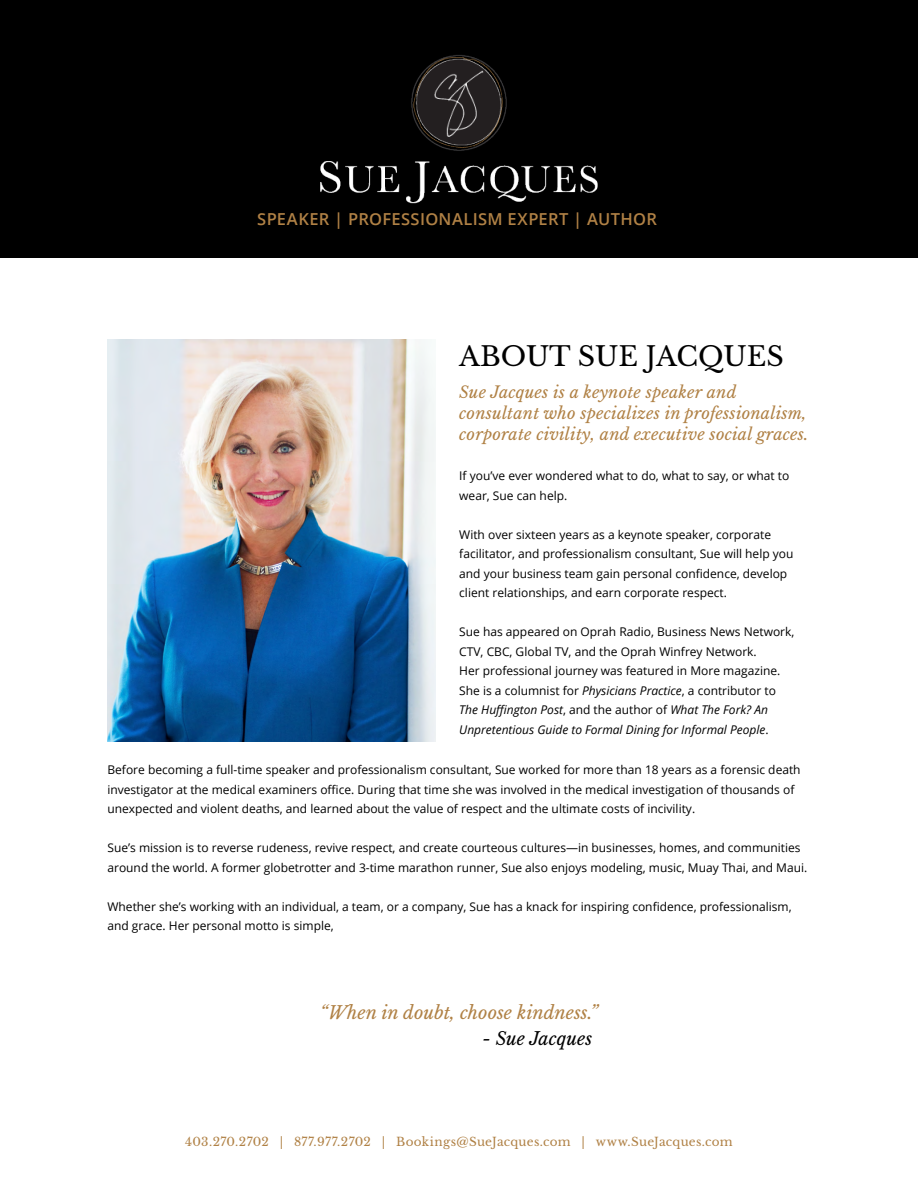
<style>
.page{position:relative;width:918px;height:1188px;background:#fff}
.page>*{position:absolute;margin:0;border:0;box-sizing:border-box;transform-origin:0 0}
.t1{font:27px "Libre Baskerville";color:#000}
.t2{font:italic 18px "Libre Baskerville";color:#b08145}
.t3{font:italic 18px "Libre Baskerville";color:#000}
.t4{font:600 16.5px "Open Sans";letter-spacing:.02em;color:#b08145}
.t5{font:italic 16.35px/21px "Libre Baskerville";letter-spacing:.01em;color:#b08145}
.t6{font:12px/19.5px "Open Sans";color:#000}
.t7{font:12px "Libre Baskerville";letter-spacing:.02em;color:#b08145}
.s1{font-style:italic}
</style>
<div class="page">
<img style="left:107px;top:340px;width:329px;height:402px">
<div style="left:0;top:0;width:918px;height:258px;background:#000"></div>
<img style="left:320px;top:55px;width:278px;height:149px">
<h3 class="t4" style="left:257px;top:208px;width:401px">SPEAKER | PROFESSIONALISM EXPERT | AUTHOR</h3>
<h1 class="t1" style="left:459px;top:340px;width:321px">ABOUT sue jacques</h1>
<h3 class="t5" style="left:459px;top:382px;width:351px">Sue Jacques is a keynote speaker and consultant who specializes in professionalism, corporate civility, and executive social graces.</h3>
<p class="t6" style="left:459px;top:466px;width:332px">If you’ve ever wondered what to do, what to say, or what to wear, Sue can help.</p>
<p class="t6" style="left:459px;top:524px;width:336px">With over sixteen years as a keynote speaker, corporate facilitator, and professionalism consultant, Sue will help you and your business team gain personal confidence, develop client relationships, and earn corporate respect.</p>
<p class="t6" style="left:459px;top:622px;width:337px">Sue has appeared on Oprah Radio, Business News Network, CTV, CBC, Global TV, and the Oprah Winfrey Network.<br>Her professional journey was featured in More magazine.<br>She is a columnist for <span class="s1">Physicians Practice</span>, a contributor to <span class="s1">The Huffington Post</span>, and the author of <span class="s1">What The Fork? An Unpretentious Guide to Formal Dining for Informal People</span>.</p>
<p class="t6" style="left:107px;top:760px;width:695px">Before becoming a full-time speaker and professionalism consultant, Sue worked for more than 18 years as a forensic death investigator at the medical examiners office. During that time she was involved in the medical investigation of thousands of unexpected and violent deaths, and learned about the value of respect and the ultimate costs of incivility.</p>
<p class="t6" style="left:107px;top:838px;width:701px">Sue’s mission is to reverse rudeness, revive respect, and create courteous cultures—in businesses, homes, and communities around the world. A former globetrotter and 3-time marathon runner, Sue also enjoys modeling, music, Muay Thai, and Maui.</p>
<p class="t6" style="left:107px;top:896px;width:686px">Whether she’s working with an individual, a team, or a company, Sue has a knack for inspiring confidence, professionalism, and grace. Her personal motto is simple,</p>
<h2 class="t2" style="left:320px;top:1001px;width:280px">“When in doubt, choose kindness.”</h2>
<h2 class="t3" style="left:482px;top:1027px;width:111px">- Sue Jacques</h2>
<p class="t7" style="left:185px;top:1134px;width:549px">403.270.2702 | 877.977.2702 | Bookings@SueJacques.com | www.SueJacques.com</p>
</div>
